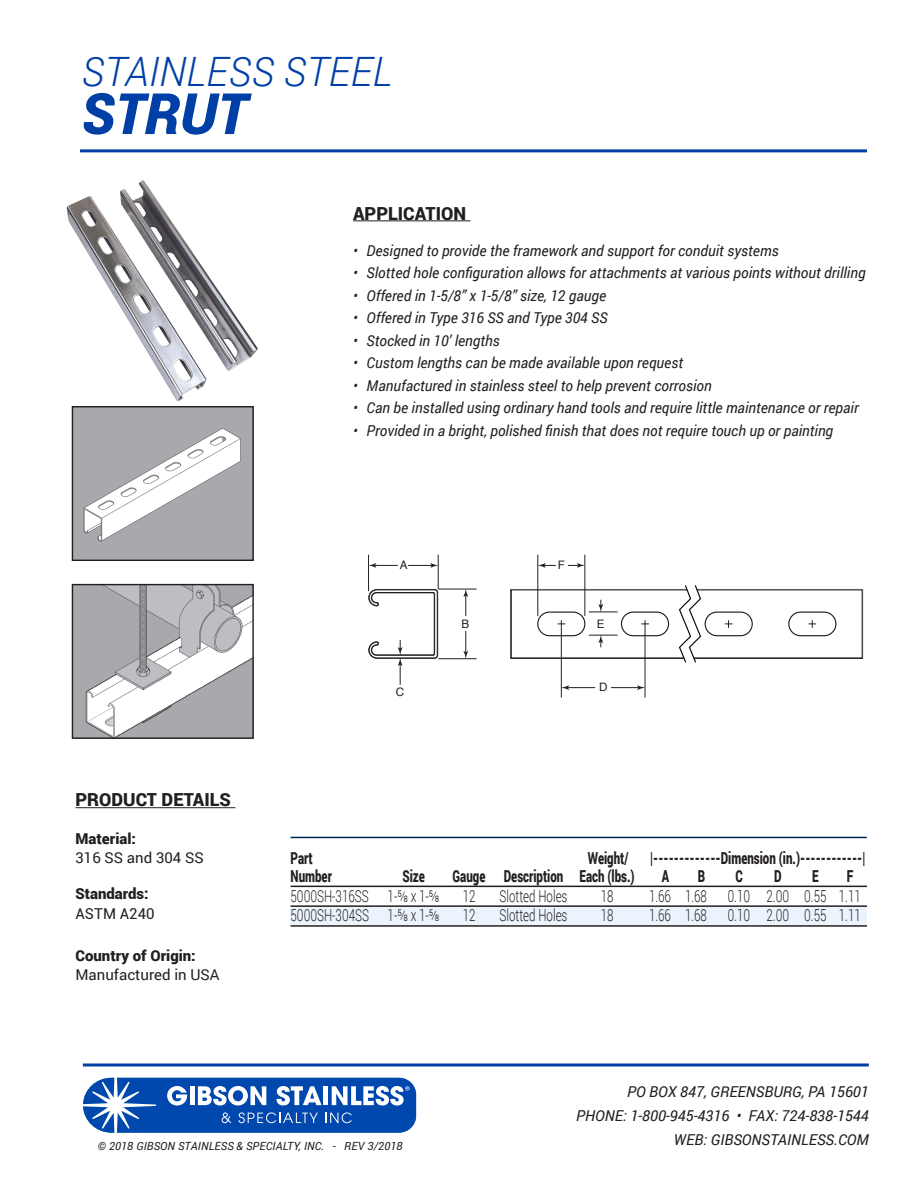
<style>
.page{position:relative;width:918px;height:1188px;background:#fff}
.page>*{position:absolute;margin:0;border:0;box-sizing:border-box;transform-origin:0 0}
.t1{font:italic 900 57px "Roboto";color:#0040a6}
.t2{font:italic 300 40.5px "Roboto";color:#0040a6}
.t3{font:900 18px "Roboto";color:#231f20}
.Rule_below{font:300 16.5px "Roboto";color:#231f20;scale:.7 1}
.Rule_below-2{font:900 16.5px/18px "Roboto";color:#231f20;scale:.7 1}
.t4{font:italic 15px "Roboto";color:#231f20;scale:.95 1}
.t5{font:italic 15px/24px "Roboto";color:#231f20;text-align:right}
.Gibson_Paragraphs{font:15px/19.5px "Roboto";color:#231f20}
.Gibson_Paragraphs-2{font:900 15px/19.5px "Roboto";color:#231f20}
.t6{font:11.7px "Helvetica";color:#231f20}
.t7{font:11.7px "Helvetica";color:#211f1f}
.t8{font:italic 11.25px "Roboto";letter-spacing:.01em;color:#231f20}
.s1{font-weight:900}
.s2{font-weight:400}
</style>
<div class="page">
<hr style="left:80px;top:149px;width:787px;height:3px;background:#0040a6">
<hr style="left:83px;top:1064px;width:786px;height:2px;background:#0040a6">
<svg style="left:83px;top:1077px;width:333px;height:56px"></svg>
<img style="left:66px;top:180px;width:192px;height:222px">
<img style="left:74px;top:408px;width:178px;height:151px">
<div style="left:72px;top:406px;width:182px;height:155px;border:1px solid #231f20"></div>
<img style="left:74px;top:586px;width:178px;height:151px">
<div style="left:72px;top:584px;width:182px;height:155px;border:1px solid #231f20"></div>
<hr style="left:353px;top:220px;width:118px;height:1px;background:#231f20">
<hr style="left:75px;top:807px;width:160px;height:1px;background:#231f20">
<div style="left:291px;top:907px;width:576px;height:18px;background:#ebf3fc"></div>
<hr style="left:291px;top:837px;width:576px;height:1px;background:#002855">
<hr style="left:291px;top:886px;width:576px;height:1px;background:#231f20">
<hr style="left:291px;top:905px;width:576px;height:2px;background:#231f20">
<hr style="left:291px;top:925px;width:576px;height:2px;background:#231f20">
<div style="left:511px;top:589px;width:352px;height:70px;border:1px solid #231f20"></div>
<div style="left:537px;top:612px;width:48px;height:24px;border:1px solid #231f20;border-radius:12px"></div>
<div style="left:621px;top:612px;width:48px;height:24px;border:1px solid #231f20;border-radius:12px"></div>
<div style="left:705px;top:612px;width:48px;height:24px;border:1px solid #231f20;border-radius:12px"></div>
<div style="left:788px;top:612px;width:48px;height:24px;border:1px solid #231f20;border-radius:12px"></div>
<hr style="left:439px;top:589px;width:37px;height:1px;background:#231f20">
<svg style="left:463px;top:589px;width:5px;height:27px"></svg>
<svg style="left:463px;top:631px;width:5px;height:27px"></svg>
<hr style="left:439px;top:658px;width:37px;height:1px;background:#231f20">
<svg style="left:589px;top:635px;width:28px;height:12px"></svg>
<svg style="left:589px;top:600px;width:28px;height:13px"></svg>
<hr style="left:368px;top:555px;width:1px;height:36px;background:#231f20">
<svg style="left:369px;top:563px;width:29px;height:5px"></svg>
<svg style="left:408px;top:563px;width:30px;height:5px"></svg>
<hr style="left:438px;top:555px;width:1px;height:34px;background:#231f20">
<hr style="left:645px;top:628px;width:1px;height:69px;background:#231f20">
<svg style="left:562px;top:685px;width:33px;height:5px"></svg>
<svg style="left:611px;top:685px;width:34px;height:5px"></svg>
<hr style="left:561px;top:628px;width:1px;height:69px;background:#231f20">
<hr style="left:585px;top:555px;width:1px;height:61px;background:#231f20">
<svg style="left:539px;top:563px;width:17px;height:5px"></svg>
<svg style="left:568px;top:563px;width:17px;height:5px"></svg>
<hr style="left:538px;top:555px;width:1px;height:61px;background:#231f20">
<svg style="left:642px;top:621px;width:7px;height:7px"></svg>
<svg style="left:558px;top:621px;width:7px;height:7px"></svg>
<svg style="left:725px;top:621px;width:7px;height:7px"></svg>
<svg style="left:809px;top:621px;width:7px;height:7px"></svg>
<svg style="left:368px;top:588px;width:71px;height:97px"></svg>
<svg style="left:678px;top:585px;width:24px;height:78px"></svg>
<p class="t2" style="left:81px;top:44px;width:313px">STAINLESS STEEL</p>
<p class="t1" style="left:81px;top:73px;width:167px">STRUT</p>
<p class="t3" style="left:353px;top:200px;width:114px">APPLICATION</p>
<p class="t4" style="left:353px;top:240px;width:449px">• Designed to provide the framework and support for conduit systems</p>
<p class="t4" style="left:353px;top:262px;width:541px">• Slotted hole configuration allows for attachments at various points without drilling</p>
<p class="t4" style="left:353px;top:285px;width:268px">• Offered in 1-5/8” x 1-5/8” size, 12 gauge</p>
<p class="t4" style="left:353px;top:307px;width:269px">• Offered in Type 316 SS and Type 304 SS</p>
<p class="t4" style="left:353px;top:330px;width:156px">• Stocked in 10’ lengths</p>
<p class="t4" style="left:353px;top:352px;width:349px">• Custom lengths can be made available upon request</p>
<p class="t4" style="left:353px;top:375px;width:379px">• Manufactured in stainless steel to help prevent corrosion</p>
<p class="t4" style="left:353px;top:397px;width:534px">• Can be installed using ordinary hand tools and require little maintenance or repair</p>
<p class="t4" style="left:353px;top:420px;width:507px">• Provided in a bright, polished finish that does not require touch up or painting</p>
<p class="t3" style="left:75px;top:787px;width:157px">PRODUCT DETAILS</p>
<p class="Gibson_Paragraphs" style="left:75px;top:828px;width:130px"><span class="s1">Material:<br></span>316 SS and 304 SS</p>
<p class="Gibson_Paragraphs-2" style="left:75px;top:884px;width:81px">Standards:<br><span class="s2">ASTM A240</span></p>
<p class="Gibson_Paragraphs" style="left:75px;top:945px;width:146px"><span class="s1">Country of Origin:<br></span>Manufactured in USA</p>
<p class="t6" style="left:400px;top:556px;width:9px">A</p>
<p class="t7" style="left:396px;top:683px;width:10px">C</p>
<p class="t6" style="left:461px;top:614px;width:9px">B</p>
<p class="t6" style="left:558px;top:556px;width:9px">F</p>
<p class="t6" style="left:597px;top:614px;width:9px">E</p>
<p class="t6" style="left:599px;top:678px;width:10px">D</p>
<p class="Rule_below-2" style="left:291px;top:848px;width:61px">Part<br>Number</p>
<p class="Rule_below-2" style="left:588px;top:848px;width:60px">Weight/</p>
<p class="Rule_below-2" style="left:650px;top:848px;width:309px">|-------------Dimension (in.)------------|</p>
<p class="Rule_below-2" style="left:402px;top:866px;width:34px">Size</p>
<p class="Rule_below-2" style="left:453px;top:866px;width:262px">Gauge Description Each (lbs.)</p>
<p class="Rule_below-2" style="left:662px;top:866px;width:12px">A</p>
<p class="Rule_below-2" style="left:698px;top:866px;width:12px">B</p>
<p class="Rule_below-2" style="left:735px;top:866px;width:12px">C</p>
<p class="Rule_below-2" style="left:774px;top:866px;width:12px">D</p>
<p class="Rule_below-2" style="left:812px;top:866px;width:11px">E</p>
<p class="Rule_below-2" style="left:847px;top:866px;width:11px">F</p>
<p class="Rule_below" style="left:291px;top:884px;width:214px">5000SH-316SS 1-⅝ x 1-⅝</p>
<p class="Rule_below" style="left:463px;top:884px;width:20px">12</p>
<p class="Rule_below" style="left:500px;top:884px;width:99px">Slotted Holes</p>
<p class="Rule_below" style="left:601px;top:884px;width:20px">18</p>
<p class="Rule_below" style="left:649px;top:884px;width:84px">1.66 1.68</p>
<p class="Rule_below" style="left:728px;top:884px;width:191px">0.10 2.00 0.55 1.11</p>
<p class="Rule_below" style="left:291px;top:904px;width:214px">5000SH-304SS 1-⅝ x 1-⅝</p>
<p class="Rule_below" style="left:463px;top:904px;width:20px">12</p>
<p class="Rule_below" style="left:500px;top:904px;width:99px">Slotted Holes</p>
<p class="Rule_below" style="left:601px;top:904px;width:20px">18</p>
<p class="Rule_below" style="left:649px;top:904px;width:84px">1.66 1.68</p>
<p class="Rule_below" style="left:728px;top:904px;width:191px">0.10 2.00 0.55 1.11</p>
<p class="t5" style="left:576px;top:1079px;width:294px">PO BOX 847, GREENSBURG, PA 15601<br>PHONE: 1-800-945-4316 • FAX: 724-838-1544</p>
<p class="t8" style="left:98px;top:1139px;width:306px">© 2018 GIBSON STAINLESS &amp; SPECIALTY, INC. - REV 3/2018</p>
<p class="t5" style="left:674px;top:1127px;width:196px">WEB: GIBSONSTAINLESS.COM</p>
</div>
